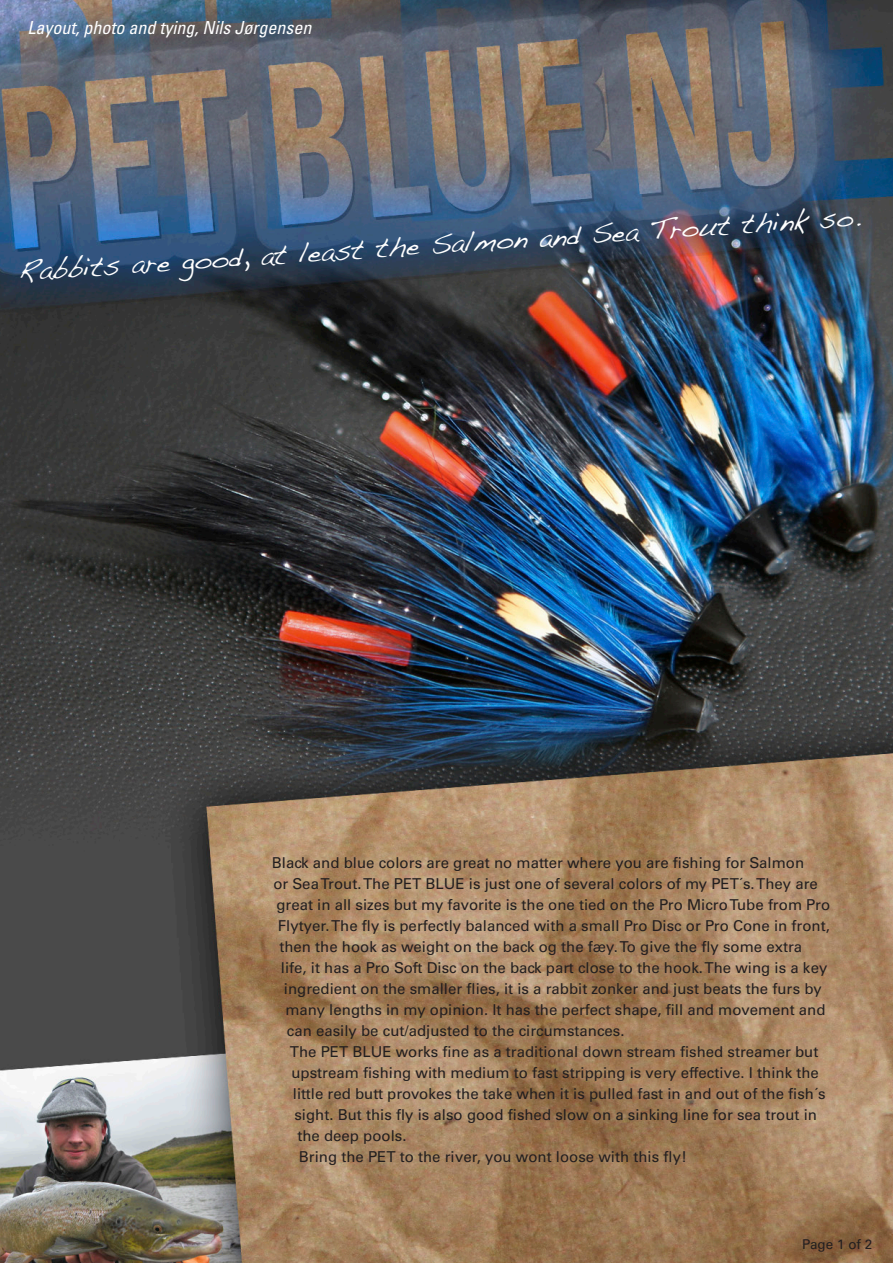
<style>
.page{position:relative;width:893px;height:1263px;background:#fff}
.page>*{position:absolute;margin:0;border:0;box-sizing:border-box;transform-origin:0 0}
.t1{font:27.45px "Handwriting Dakota";color:#fff}
.t2{font:italic condensed 18px "Univers";color:#fff}
.t3{font:15px "Univers";color:#231f20}
.t4{font:13.5px "Univers";color:#231f20}
</style>
<div class="page">
<img style="left:0;top:0;width:893px;height:1263px">
<p class="t2" style="left:28px;top:16px;width:285px">Layout, photo and tying, Nils Jørgensen</p>
<p class="t1" style="left:17px;top:257px;width:845px;rotate:-4deg">Rabbits are good, at least the Salmon and Sea Trout think so.</p>
<p class="t3" style="left:272px;top:853px;width:534px">Black and blue colors are great no matter where you are fishing for Salmon</p>
<p class="t3" style="left:273px;top:874px;width:546px">or Sea Trout. The PET BLUE is just one of several colors of my PET´s. They are</p>
<p class="t3" style="left:276px;top:895px;width:555px">great in all sizes but my favorite is the one tied on the Pro Micro Tube from Pro</p>
<p class="t3" style="left:278px;top:916px;width:553px">Flytyer. The fly is perfectly balanced with a small Pro Disc or Pro Cone in front,</p>
<p class="t3" style="left:279px;top:937px;width:524px">then the hook as weight on the back og the fæy. To give the fly some extra</p>
<p class="t3" style="left:281px;top:958px;width:548px">life, it has a Pro Soft Disc on the back part close to the hook. The wing is a key</p>
<p class="t3" style="left:284px;top:979px;width:539px">ingredient on the smaller flies, it is a rabbit zonker and just beats the furs by</p>
<p class="t3" style="left:285px;top:1000px;width:542px">many lengths in my opinion. It has the perfect shape, fill and movement and</p>
<p class="t3" style="left:287px;top:1021px;width:339px">can easily be cut/adjusted to the circumstances.</p>
<p class="t3" style="left:290px;top:1042px;width:530px">The PET BLUE works fine as a traditional down stream fished streamer but</p>
<p class="t3" style="left:291px;top:1063px;width:529px">upstream fishing with medium to fast stripping is very effective. I think the</p>
<p class="t3" style="left:293px;top:1084px;width:534px">little red butt provokes the take when it is pulled fast in and out of the fish´s</p>
<p class="t3" style="left:294px;top:1105px;width:524px">sight. But this fly is also good fished slow on a sinking line for sea trout in</p>
<p class="t3" style="left:297px;top:1126px;width:111px">the deep pools.</p>
<p class="t3" style="left:299px;top:1147px;width:389px">Bring the PET to the river, you wont loose with this fly!</p>
<p class="t4" style="left:802px;top:1236px;width:72px">Page 1 of 2</p>
</div>
